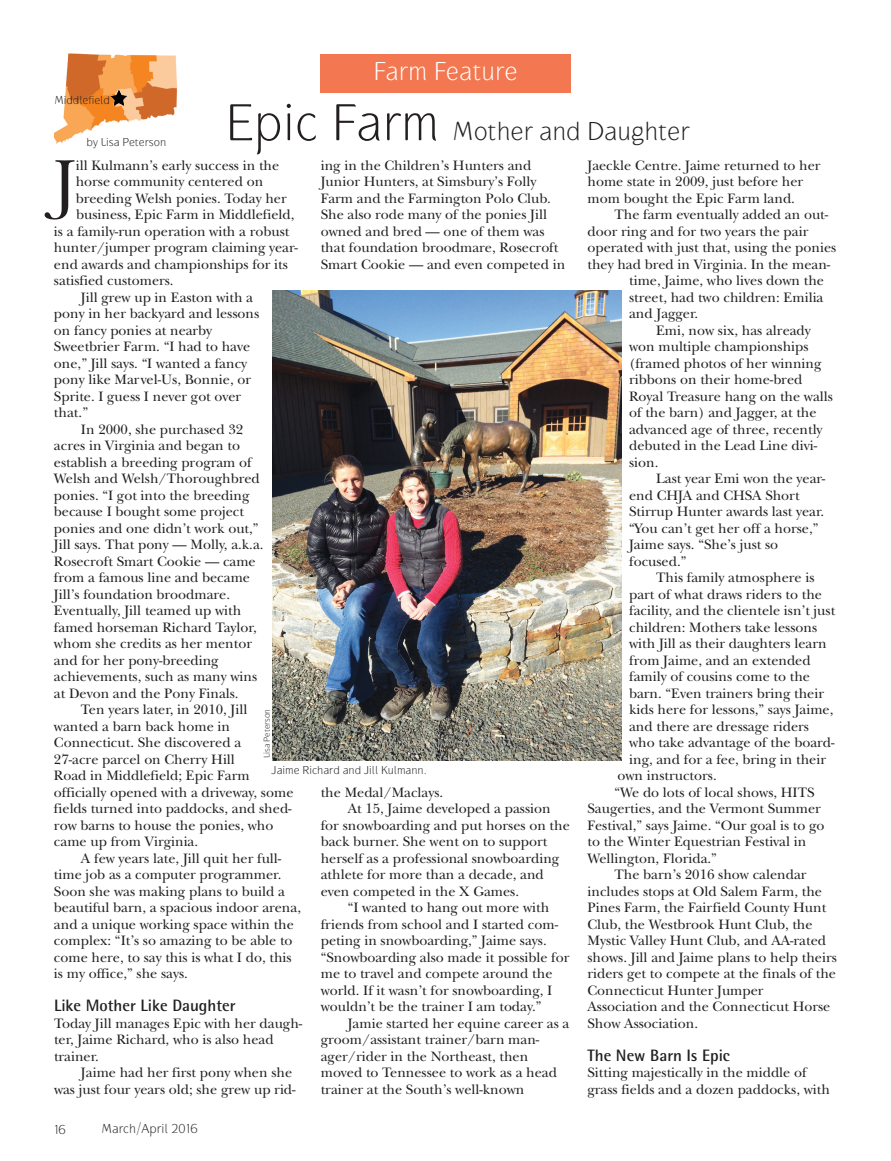
<style>
.page{position:relative;width:891px;height:1161px;background:#fff}
.page>*{position:absolute;margin:0;border:0;box-sizing:border-box;transform-origin:0 0}
.t1{font:64.35px "New Baskerville Std";color:#231f20}
.t2{font:100 27px "Gauntlet";color:#231f20}
.t3{font:100 27px "Gauntlet";color:#fff}
.t4{font:700 16.5px "Rotis Semi Sans Std";color:#231f20}
.t5{font:14.25px/16.5px "New Baskerville Std";color:#231f20}
.t6{font:14.25px/16.5px "New Baskerville";color:#231f20}
.t7{font:100 13.5px "Gauntlet";color:#231f20}
.t8{font:100 12px "Gauntlet";color:#231f20}
.t9{font:100 9px "Gauntlet";color:#231f20}
.s1{font-size:54px}
</style>
<div class="page">
<img style="left:54px;top:53px;width:123px;height:91px">
<img style="left:272px;top:290px;width:350px;height:470px">
<img style="left:110px;top:89px;width:17px;height:17px">
<div style="left:320px;top:55px;width:251px;height:38px;background:#f37750"></div>
<p class="t8" style="left:54px;top:93px;width:57px">Middlefield</p>
<p class="t8" style="left:86px;top:135px;width:81px">by Lisa Peterson</p>
<h2 class="t3" style="left:373px;top:56px;width:146px">Farm Feature</h2>
<h2 class="t2" style="left:225px;top:116px;width:466px"><span class="s1">Epic Farm</span> Mother and Daughter</h2>
<h1 class="t1" style="left:54px;top:144px;width:23px">J</h1>
<p class="t5" style="left:76px;top:157px;width:205px">ill Kulmann’s early success in the</p>
<p class="t5" style="left:321px;top:157px;width:246px">ing in the Children’s Hunters and Junior Hunters, at Simsbury’s Folly Farm and the Farmington Polo Club.<br>She also rode many of the ponies Jill owned and bred — one of them was that foundation broodmare, Rosecroft Smart Cookie — and even competed in</p>
<p class="t5" style="left:76px;top:173px;width:189px">horse community centered on</p>
<p class="t5" style="left:76px;top:190px;width:213px">breeding Welsh ponies. Today her</p>
<p class="t5" style="left:76px;top:206px;width:220px">business, Epic Farm in Middlefield,</p>
<p class="t5" style="left:54px;top:223px;width:237px">is a family-run operation with a robust</p>
<p class="t5" style="left:54px;top:239px;width:245px">hunter/jumper program claiming year-</p>
<p class="t5" style="left:54px;top:256px;width:235px">end awards and championships for its</p>
<p class="t5" style="left:54px;top:272px;width:121px">satisfied customers.</p>
<p class="t6" style="left:54px;top:289px;width:207px;text-indent:27px">Jill grew up in Easton with a pony in her backyard and lessons on fancy ponies at nearby<br>Sweetbrier Farm. “I had to have one,” Jill says. “I wanted a fancy pony like Marvel-Us, Bonnie, or<br>Sprite. I guess I never got over that.”</p>
<p class="t5" style="left:54px;top:421px;width:211px;text-indent:27px">In 2000, she purchased 32 acres in Virginia and began to establish a breeding program of<br>Welsh and Welsh/Thoroughbred ponies. “I got into the breeding because I bought some project ponies and one didn’t work out,”<br>Jill says. That pony — Molly, a.k.a.<br>Rosecroft Smart Cookie — came from a famous line and became<br>Jill’s foundation broodmare.<br>Eventually, Jill teamed up with famed horseman Richard Taylor, whom she credits as her mentor and for her pony-breeding achievements, such as many wins at Devon and the Pony Finals.</p>
<p class="t5" style="left:54px;top:701px;width:241px;text-indent:27px">Ten years later, in 2010, Jill wanted a barn back home in<br>Connecticut. She discovered a<br>27-acre parcel on Cherry Hill<br>Road in Middlefield; Epic Farm officially opened with a driveway, some fields turned into paddocks, and shed&shy;row barns to house the ponies, who came up from Virginia.</p>
<p class="t5" style="left:54px;top:850px;width:249px;text-indent:27px">A few years late, Jill quit her full&shy;time job as a computer programmer.<br>Soon she was making plans to build a beautiful barn, a spacious indoor arena, and a unique working space within the complex: “It’s so amazing to be able to come here, to say this is what I do, this is my office,” she says.</p>
<p class="t4" style="left:54px;top:995px;width:183px">Like Mother Like Daughter</p>
<p class="t5" style="left:54px;top:1015px;width:250px">Today Jill manages Epic with her daugh&shy;ter, Jaime Richard, who is also head trainer.</p>
<p class="t5" style="left:54px;top:1064px;width:243px;text-align:right">Jaime had her first pony when she<br>was just four years old; she grew up rid-</p>
<p class="t9" style="left:262px;top:758px;width:50px;rotate:-90deg">Lisa Peterson</p>
<p class="t8" style="left:272px;top:763px;width:157px">Jaime Richard and Jill Kulmann.</p>
<p class="t5" style="left:321px;top:784px;width:124px">the Medal/Maclays.</p>
<p class="t5" style="left:348px;top:800px;width:204px">At 15, Jaime developed a passion</p>
<p class="t5" style="left:321px;top:817px;width:251px">for snowboarding and put horses on the</p>
<p class="t5" style="left:321px;top:833px;width:228px">back burner. She went on to support</p>
<p class="t5" style="left:321px;top:850px;width:240px">herself as a professional snowboarding</p>
<p class="t5" style="left:321px;top:866px;width:225px">athlete for more than a decade, and</p>
<p class="t5" style="left:321px;top:883px;width:200px">even competed in the X Games.</p>
<p class="t5" style="left:348px;top:899px;width:203px">“I wanted to hang out more with</p>
<p class="t5" style="left:321px;top:916px;width:239px">friends from school and I started com-</p>
<p class="t5" style="left:321px;top:932px;width:228px">peting in snowboarding,” Jaime says.</p>
<p class="t5" style="left:321px;top:949px;width:250px">“Snowboarding also made it possible for</p>
<p class="t5" style="left:321px;top:965px;width:233px">me to travel and compete around the</p>
<p class="t5" style="left:321px;top:982px;width:233px">world. If it wasn’t for snowboarding, I</p>
<p class="t5" style="left:321px;top:998px;width:222px">wouldn’t be the trainer I am today.”</p>
<p class="t5" style="left:348px;top:1015px;width:223px">Jamie started her equine career as a</p>
<p class="t5" style="left:321px;top:1031px;width:220px">groom/assistant trainer/barn man-</p>
<p class="t5" style="left:321px;top:1048px;width:209px">ager/rider in the Northeast, then</p>
<p class="t5" style="left:321px;top:1064px;width:238px">moved to Tennessee to work as a head</p>
<p class="t5" style="left:321px;top:1081px;width:205px">trainer at the South’s well-known</p>
<p class="t7" style="left:54px;top:1122px;width:14px">16</p>
<p class="t7" style="left:101px;top:1121px;width:98px">March/April 2016</p>
<p class="t5" style="left:588px;top:157px;width:235px">Jaeckle Centre. Jaime returned to her home state in 2009, just before her mom bought the Epic Farm land.</p>
<p class="t5" style="left:615px;top:206px;width:215px">The farm eventually added an out-</p>
<p class="t5" style="left:588px;top:223px;width:222px">door ring and for two years the pair</p>
<p class="t5" style="left:588px;top:239px;width:250px">operated with just that, using the ponies</p>
<p class="t5" style="left:588px;top:256px;width:244px">they had bred in Virginia. In the mean-</p>
<p class="t5" style="left:629px;top:272px;width:196px">time, Jaime, who lives down the</p>
<p class="t5" style="left:629px;top:289px;width:196px">street, had two children: Emilia</p>
<p class="t5" style="left:629px;top:305px;width:71px">and Jagger.</p>
<p class="t5" style="left:656px;top:322px;width:156px">Emi, now six, has already</p>
<p class="t5" style="left:629px;top:338px;width:181px">won multiple championships</p>
<p class="t5" style="left:629px;top:355px;width:194px">(framed photos of her winning</p>
<p class="t5" style="left:629px;top:371px;width:175px">ribbons on their home-bred</p>
<p class="t5" style="left:629px;top:388px;width:205px">Royal Treasure hang on the walls</p>
<p class="t5" style="left:629px;top:404px;width:189px">of the barn) and Jagger, at the</p>
<p class="t5" style="left:629px;top:421px;width:195px">advanced age of three, recently</p>
<p class="t5" style="left:629px;top:437px;width:190px">debuted in the Lead Line divi-</p>
<p class="t5" style="left:629px;top:454px;width:31px">sion.</p>
<p class="t5" style="left:656px;top:470px;width:171px">Last year Emi won the year-</p>
<p class="t5" style="left:629px;top:487px;width:172px">end CHJA and CHSA Short</p>
<p class="t5" style="left:629px;top:503px;width:197px">Stirrup Hunter awards last year.</p>
<p class="t5" style="left:629px;top:520px;width:191px">“You can’t get her off a horse,”</p>
<p class="t5" style="left:629px;top:536px;width:151px">Jaime says. “She’s just so</p>
<p class="t5" style="left:629px;top:553px;width:59px">focused.”</p>
<p class="t5" style="left:656px;top:569px;width:160px">This family atmosphere is</p>
<p class="t5" style="left:629px;top:586px;width:194px">part of what draws riders to the</p>
<p class="t5" style="left:629px;top:602px;width:208px">facility, and the clientele isn’t just</p>
<p class="t5" style="left:629px;top:619px;width:190px">children: Mothers take lessons</p>
<p class="t5" style="left:629px;top:635px;width:199px">with Jill as their daughters learn</p>
<p class="t5" style="left:629px;top:652px;width:183px">from Jaime, and an extended</p>
<p class="t5" style="left:629px;top:668px;width:182px">family of cousins come to the</p>
<p class="t5" style="left:629px;top:685px;width:196px">barn. “Even trainers bring their</p>
<p class="t5" style="left:629px;top:701px;width:206px">kids here for lessons,” says Jaime,</p>
<p class="t5" style="left:629px;top:718px;width:181px">and there are dressage riders</p>
<p class="t5" style="left:629px;top:734px;width:207px">who take advantage of the board-</p>
<p class="t5" style="left:629px;top:751px;width:198px">ing, and for a fee, bring in their</p>
<p class="t5" style="left:618px;top:767px;width:101px">own instructors.</p>
<p class="t5" style="left:615px;top:784px;width:202px">“We do lots of local shows, HITS</p>
<p class="t5" style="left:588px;top:800px;width:235px">Saugerties, and the Vermont Summer</p>
<p class="t5" style="left:588px;top:817px;width:239px">Festival,” says Jaime. “Our goal is to go</p>
<p class="t5" style="left:588px;top:833px;width:220px">to the Winter Equestrian Festival in</p>
<p class="t5" style="left:588px;top:850px;width:131px">Wellington, Florida.”</p>
<p class="t5" style="left:615px;top:866px;width:194px">The barn’s 2016 show calendar</p>
<p class="t5" style="left:588px;top:883px;width:236px">includes stops at Old Salem Farm, the</p>
<p class="t5" style="left:588px;top:899px;width:240px">Pines Farm, the Fairfield County Hunt</p>
<p class="t5" style="left:588px;top:916px;width:227px">Club, the Westbrook Hunt Club, the</p>
<p class="t5" style="left:588px;top:932px;width:240px">Mystic Valley Hunt Club, and AA-rated</p>
<p class="t5" style="left:588px;top:949px;width:251px">shows. Jill and Jaime plans to help theirs</p>
<p class="t5" style="left:588px;top:965px;width:250px">riders get to compete at the finals of the</p>
<p class="t5" style="left:588px;top:982px;width:178px">Connecticut Hunter Jumper</p>
<p class="t5" style="left:588px;top:998px;width:244px">Association and the Connecticut Horse</p>
<p class="t5" style="left:588px;top:1015px;width:112px">Show Association.</p>
<p class="t4" style="left:588px;top:1045px;width:144px">The New Barn Is Epic</p>
<p class="t5" style="left:588px;top:1064px;width:244px">Sitting majestically in the middle of grass fields and a dozen paddocks, with</p>
</div>
